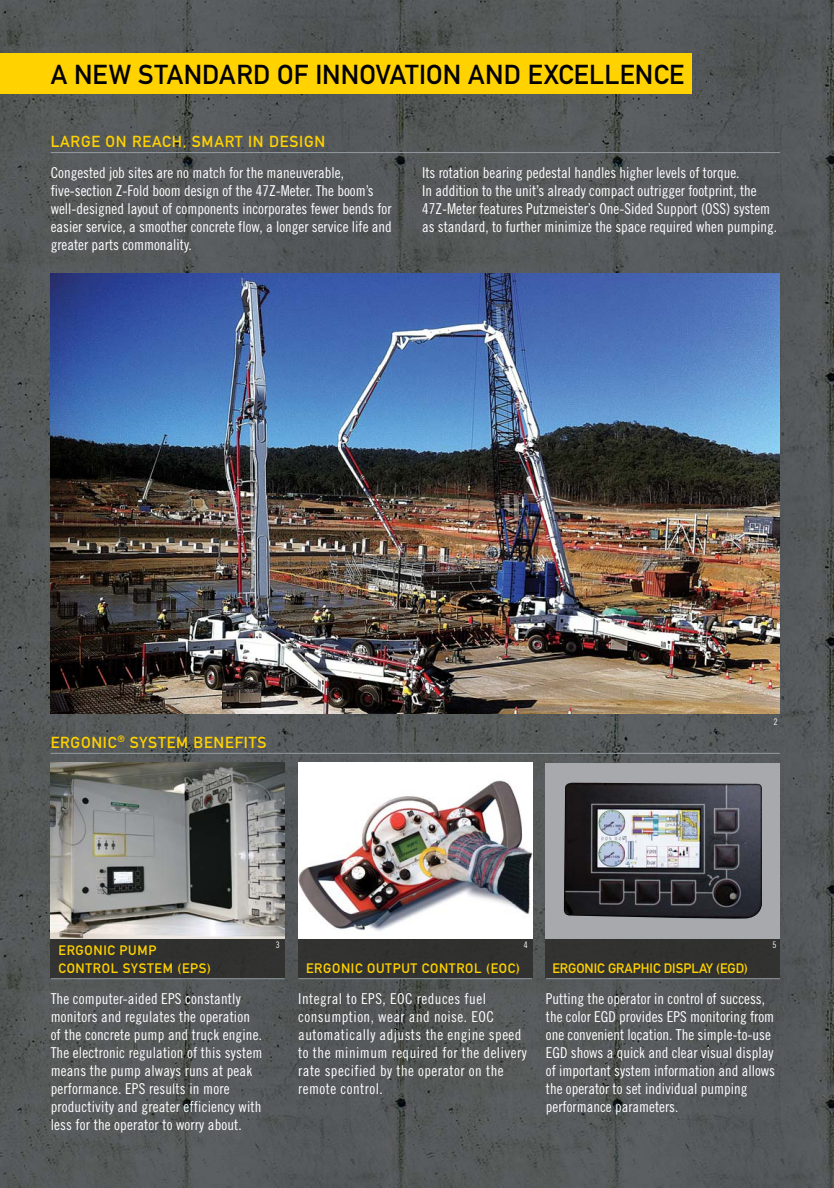
<style>
.page{position:relative;width:834px;height:1188px;background:#fff}
.page>*{position:absolute;margin:0;border:0;box-sizing:border-box;transform-origin:0 0}
.t1{font:27px "DIN Mittelschrift";letter-spacing:.01em;color:#000}
.t2{font:15.75px "DIN Mittelschrift";letter-spacing:.05em;color:#ffd200}
.t3{font:15px/18px "Trade Gothic Cond Eighteen";color:#fff}
.t4{font:15px/18px "Trade Gothic Cond Eighteen";letter-spacing:.03em;color:#fff}
.t5{font:13.5px/18px "DIN Mittelschrift";letter-spacing:.05em;color:#ffd200}
.t6{font:13.5px "DIN Mittelschrift";color:#ffd200}
.t7{font:9px "Trade Gothic Cond Eighteen";color:#fff}
</style>
<div class="page">
<img style="left:0;top:0;width:834px;height:1188px">
<img style="left:51px;top:763px;width:234px;height:215px">
<div style="left:298px;top:938px;width:234px;height:40px;background:#313230"></div>
<div style="left:546px;top:938px;width:234px;height:40px;background:#313230"></div>
<hr style="left:51px;top:152px;width:729px;height:1px;background:#949ca1">
<div style="left:0;top:53px;width:691px;height:41px;background:#ffd200"></div>
<img style="left:51px;top:273px;width:729px;height:441px">
<hr style="left:51px;top:753px;width:729px;height:1px;background:#949ca1">
<div style="left:546px;top:763px;width:234px;height:175px;background:#a7a9ac"></div>
<img style="left:564px;top:783px;width:198px;height:136px">
<hr style="left:546px;top:978px;width:234px;height:1px;background:#949ca1">
<hr style="left:51px;top:978px;width:234px;height:1px;background:#949ca1">
<hr style="left:298px;top:978px;width:234px;height:1px;background:#949ca1">
<img style="left:298px;top:763px;width:234px;height:175px">
<h1 class="t1" style="left:51px;top:64px;width:635px">A NEW STANDARD OF INNOVATION AND EXCELLENCE</h1>
<p class="t2" style="left:51px;top:136px;width:276px">LARGE ON REACH, SMART IN DESIGN</p>
<p class="t3" style="left:51px;top:165px;width:343px">Congested job sites are no match for the maneuverable, five-section Z-Fold boom design of the 47Z-Meter. The boom’s well-designed layout of components incorporates fewer bends for easier service, a smoother concrete flow, a longer service life and greater parts commonality.</p>
<p class="t3" style="left:422px;top:165px;width:356px">Its rotation bearing pedestal handles higher levels of torque.<br>In addition to the unit’s already compact outrigger footprint, the 47Z-Meter features Putzmeister’s One-Sided Support (OSS) system as standard, to further minimize the space required when pumping.</p>
<p class="t2" style="left:51px;top:736px;width:217px">ERGONIC<sup>®</sup> SYSTEM BENEFITS</p>
<p class="t7" style="left:774px;top:719px;width:5px">2</p>
<p class="t5" style="left:58px;top:943px;width:154px">ERGONIC PUMP<br>CONTROL SYSTEM (EPS)</p>
<p class="t3" style="left:51px;top:991px;width:213px">The computer-aided EPS constantly monitors and regulates the operation of the concrete pump and truck engine.<br>The electronic regulation of this system means the pump always runs at peak performance. EPS results in more productivity and greater efficiency with less for the operator to worry about.</p>
<p class="t7" style="left:276px;top:942px;width:5px">3</p>
<p class="t7" style="left:524px;top:942px;width:5px">4</p>
<p class="t7" style="left:772px;top:942px;width:5px">5</p>
<p class="t5" style="left:306px;top:960px;width:215px">ERGONIC OUTPUT CONTROL (EOC)</p>
<p class="t4" style="left:298px;top:991px;width:230px">Integral to EPS, EOC reduces fuel consumption, wear and noise. EOC automatically adjusts the engine speed to the minimum required for the delivery rate specified by the operator on the remote control.</p>
<p class="t6" style="left:552px;top:963px;width:197px">ERGONIC GRAPHIC DISPLAY (EGD)</p>
<p class="t3" style="left:546px;top:991px;width:231px">Putting the operator in control of success, the color EGD provides EPS monitoring from one convenient location. The simple-to-use EGD shows a quick and clear visual display of important system information and allows the operator to set individual pumping performance parameters.</p>
</div>
